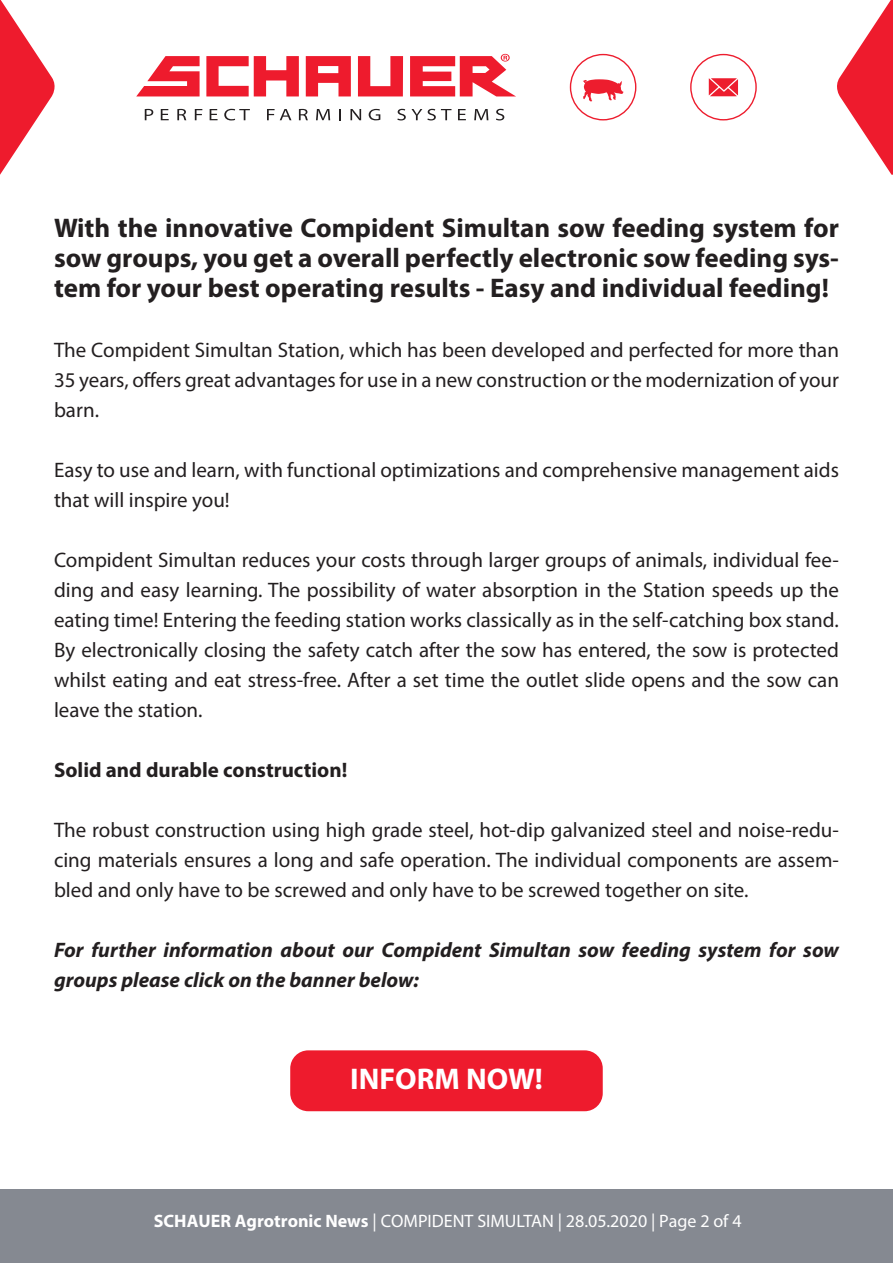
<style>
.page{position:relative;width:893px;height:1263px;background:#fff}
.page>*{position:absolute;margin:0;border:0;box-sizing:border-box;transform-origin:0 0}
.t1{font:700 30px "Myriad Pro";color:#fff}
.t2{font:700 27px/30px "Myriad Pro";color:#231f20;text-align:justify}
.t3{font:21px/30px "Myriad Pro";color:#231f20;text-align:justify}
.t4{font:italic 700 21px/30px "Myriad Pro";color:#231f20}
.t5{font:700 21px "Myriad Pro";color:#231f20}
.t6{font:18px "Myriad Pro";color:#fff}
.s1{font-weight:700}
</style>
<div class="page">
<svg style="left:145px;top:109px;width:8px;height:11px"></svg>
<svg style="left:161px;top:109px;width:8px;height:11px"></svg>
<svg style="left:177px;top:109px;width:9px;height:11px"></svg>
<svg style="left:195px;top:109px;width:7px;height:11px"></svg>
<svg style="left:210px;top:109px;width:8px;height:11px"></svg>
<svg style="left:224px;top:109px;width:26px;height:11px"></svg>
<svg style="left:267px;top:109px;width:24px;height:11px"></svg>
<svg style="left:299px;top:109px;width:9px;height:11px"></svg>
<svg style="left:316px;top:109px;width:14px;height:11px"></svg>
<svg style="left:339px;top:109px;width:2px;height:11px"></svg>
<svg style="left:350px;top:109px;width:11px;height:11px"></svg>
<svg style="left:369px;top:109px;width:11px;height:11px"></svg>
<svg style="left:397px;top:109px;width:54px;height:11px"></svg>
<svg style="left:458px;top:109px;width:8px;height:11px"></svg>
<svg style="left:474px;top:109px;width:14px;height:11px"></svg>
<svg style="left:496px;top:109px;width:8px;height:11px"></svg>
<svg style="left:136px;top:56px;width:64px;height:40px"></svg>
<svg style="left:206px;top:56px;width:93px;height:40px"></svg>
<svg style="left:358px;top:56px;width:45px;height:40px"></svg>
<svg style="left:306px;top:56px;width:45px;height:40px"></svg>
<svg style="left:410px;top:54px;width:105px;height:42px"></svg>
<div style="left:570px;top:54px;width:66px;height:66px;border:1px solid #ed1d2e;border-radius:50%"></div>
<svg style="left:583px;top:79px;width:40px;height:22px"></svg>
<div style="left:690px;top:54px;width:67px;height:66px;border:1px solid #ed1d2e;border-radius:50%"></div>
<svg style="left:709px;top:78px;width:29px;height:18px"></svg>
<svg style="left:0;top:0;width:55px;height:175px"></svg>
<svg style="left:837px;top:0;width:56px;height:175px"></svg>
<div style="left:0;top:1189px;width:893px;height:73px;background:#858991"></div>
<div style="left:290px;top:1050px;width:313px;height:61px;background:#ee1b2d;border-radius:18px"></div>
<p class="t2" style="left:54px;top:212px;width:786px">With the innovative Compident Simultan sow feeding system for sow groups, you get a overall perfectly electronic sow feeding sys&shy;tem for your best operating results - Easy and individual feeding!</p>
<p class="t3" style="left:54px;top:335px;width:786px">The Compident Simultan Station, which has been developed and perfected for more than 35 years, offers great advantages for use in a new construction or the modernization of your barn.</p>
<p class="t3" style="left:54px;top:455px;width:786px">Easy to use and learn, with functional optimizations and comprehensive management aids that will inspire you!</p>
<p class="t3" style="left:54px;top:545px;width:786px">Compident Simultan reduces your costs through larger groups of animals, individual fee&shy;ding and easy learning. The possibility of water absorption in the Station speeds up the eating time! Entering the feeding station works classically as in the self-catching box stand.<br>By electronically closing the safety catch after the sow has entered, the sow is protected whilst eating and eat stress-free. After a set time the outlet slide opens and the sow can leave the station.</p>
<p class="t5" style="left:54px;top:756px;width:295px">Solid and durable construction!</p>
<p class="t3" style="left:54px;top:815px;width:786px">The robust construction using high grade steel, hot-dip galvanized steel and noise-redu&shy;cing materials ensures a long and safe operation. The individual components are assem&shy;bled and only have to be screwed and only have to be screwed together on site.</p>
<p class="t4" style="left:54px;top:934px;width:786px">For further information about our Compident Simultan sow feeding system for sow groups please click on the banner below:</p>
<p class="t1" style="left:350px;top:1060px;width:194px">INFORM NOW!</p>
<p class="t6" style="left:154px;top:1209px;width:589px"><span class="s1">SCHAUER Agrotronic News</span> | COMPIDENT SIMULTAN | 28.05.2020 | Page 2 of 4</p>
</div>
